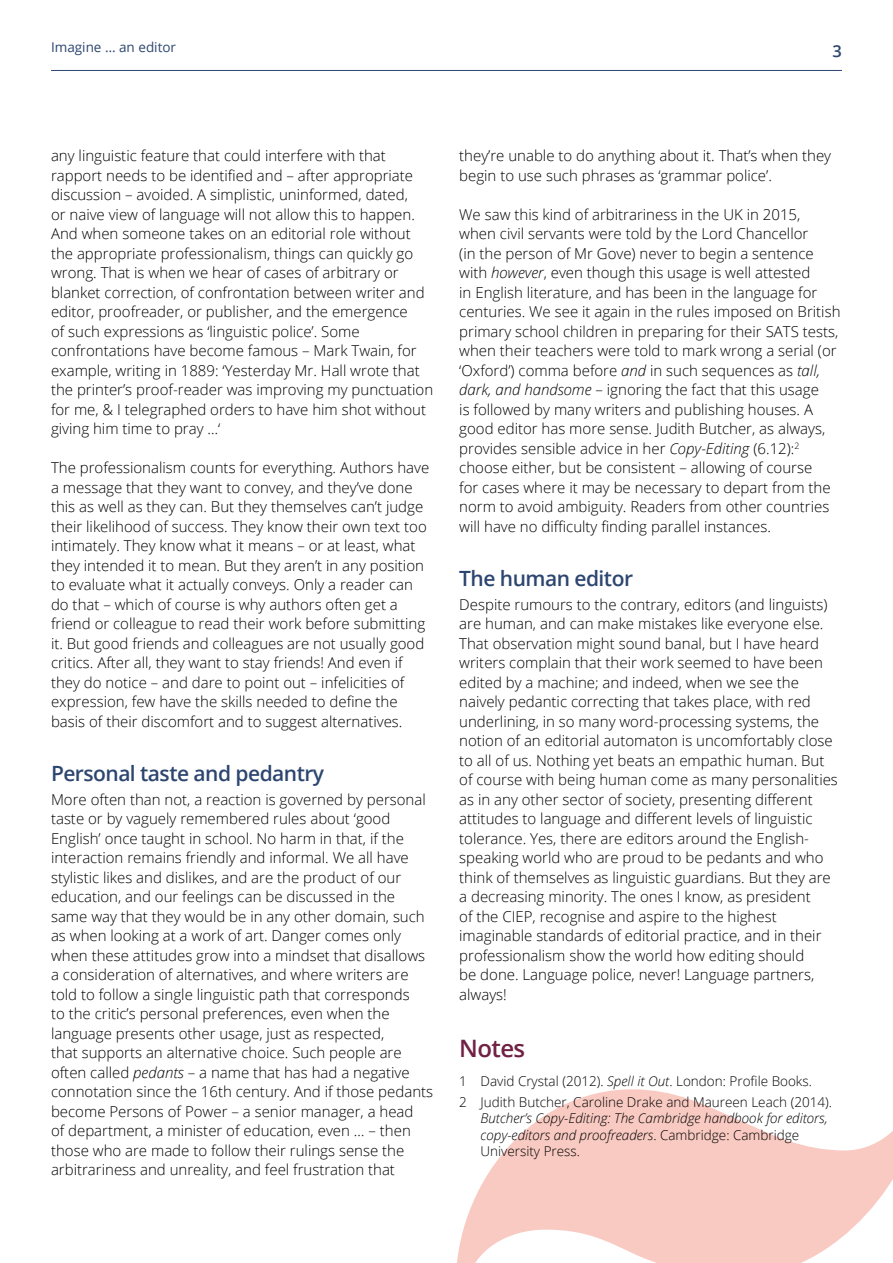
<style>
.page{position:relative;width:893px;height:1263px;background:#fff}
.page>*{position:absolute;margin:0;border:0;box-sizing:border-box;transform-origin:0 0}
.t1{font:600 24px "Open Sans";letter-spacing:-.025em;color:#712145}
.t2{font:600 21px "Open Sans";letter-spacing:-.025em;color:#2d4670}
.t3{font:600 16.5px "Open Sans";color:#2d4670}
.t4{font:300 15px/19.5px "Open Sans";color:#000}
.t5{font:italic 300 13.5px/16.5px "Open Sans";color:#000}
.t6{font:300 13.5px/20.7px "Open Sans";color:#000}
.t7{font:13.5px "Open Sans";color:#2d4670}
.s1{font-style:italic}
.s2{font-style:normal}
</style>
<div class="page">
<svg style="left:457px;top:1089px;width:436px;height:174px;fill:#f9cac2"></svg>
<hr style="left:51px;top:70px;width:791px;height:1px;background:#2d4670">
<p class="t7" style="left:51px;top:37px;width:127px">Imagine … an editor</p>
<p class="t3" style="left:832px;top:40px;width:11px">3</p>
<p class="t4" style="left:51px;top:146px;width:384px">any linguistic feature that could interfere with that rapport needs to be identified and – after appropriate discussion – avoided. A simplistic, uninformed, dated,<br>or naive view of language will not allow this to happen.<br>And when someone takes on an editorial role without the appropriate professionalism, things can quickly go wrong. That is when we hear of cases of arbitrary or blanket correction, of confrontation between writer and editor, proofreader, or publisher, and the emergence<br>of such expressions as ‘linguistic police’. Some confrontations have become famous – Mark Twain, for example, writing in 1889: ‘Yesterday Mr. Hall wrote that the printer’s proof-reader was improving my punctuation for me, &amp; I telegraphed orders to have him shot without giving him time to pray …‘</p>
<p class="t4" style="left:51px;top:458px;width:380px">The professionalism counts for everything. Authors have a message that they want to convey, and they’ve done this as well as they can. But they themselves can’t judge their likelihood of success. They know their own text too intimately. They know what it means – or at least, what they intended it to mean. But they aren’t in any position to evaluate what it actually conveys. Only a reader can do that – which of course is why authors often get a friend or colleague to read their work before submitting it. But good friends and colleagues are not usually good critics. After all, they want to stay friends! And even if they do notice – and dare to point out – infelicities of expression, few have the skills needed to define the basis of their discomfort and to suggest alternatives.</p>
<h2 class="t2" style="left:51px;top:759px;width:275px">Personal taste and pedantry</h2>
<p class="t4" style="left:51px;top:789px;width:384px">More often than not, a reaction is governed by personal taste or by vaguely remembered rules about ‘good English’ once taught in school. No harm in that, if the interaction remains friendly and informal. We all have stylistic likes and dislikes, and are the product of our education, and our feelings can be discussed in the same way that they would be in any other domain, such as when looking at a work of art. Danger comes only when these attitudes grow into a mindset that disallows a consideration of alternatives, and where writers are told to follow a single linguistic path that corresponds<br>to the critic’s personal preferences, even when the language presents other usage, just as respected,<br>that supports an alternative choice. Such people are often called <span class="s1">pedants</span> – a name that has had a negative connotation since the 16th century. And if those pedants become Persons of Power – a senior manager, a head<br>of department, a minister of education, even … – then those who are made to follow their rulings sense the arbitrariness and unreality, and feel frustration that</p>
<p class="t4" style="left:459px;top:146px;width:373px">they’re unable to do anything about it. That’s when they begin to use such phrases as ‘grammar police’.</p>
<p class="t4" style="left:459px;top:204px;width:383px">We saw this kind of arbitrariness in the UK in 2015, when civil servants were told by the Lord Chancellor<br>(in the person of Mr Gove) never to begin a sentence with <span class="s1">however</span>, even though this usage is well attested<br>in English literature, and has been in the language for centuries. We see it again in the rules imposed on British primary school children in preparing for their SATS tests, when their teachers were told to mark wrong a serial (or ‘Oxford’) comma before <span class="s1">and</span> in such sequences as <span class="s1">tall, dark, and handsome</span> – ignoring the fact that this usage<br>is followed by many writers and publishing houses. A good editor has more sense. Judith Butcher, as always, provides sensible advice in her <span class="s1">Copy-Editing</span> (6.12):<sup>2 </sup>choose either, but be consistent – allowing of course<br>for cases where it may be necessary to depart from the norm to avoid ambiguity. Readers from other countries will have no difficulty finding parallel instances.</p>
<h2 class="t2" style="left:459px;top:564px;width:175px">The human editor</h2>
<p class="t4" style="left:459px;top:594px;width:380px">Despite rumours to the contrary, editors (and linguists) are human, and can make mistakes like everyone else.<br>That observation might sound banal, but I have heard writers complain that their work seemed to have been edited by a machine; and indeed, when we see the naively pedantic correcting that takes place, with red underlining, in so many word-processing systems, the notion of an editorial automaton is uncomfortably close to all of us. Nothing yet beats an empathic human. But of course with being human come as many personalities as in any other sector of society, presenting different attitudes to language and different levels of linguistic tolerance. Yes, there are editors around the English&shy;speaking world who are proud to be pedants and who think of themselves as linguistic guardians. But they are a decreasing minority. The ones I know, as president<br>of the CIEP, recognise and aspire to the highest imaginable standards of editorial practice, and in their professionalism show the world how editing should<br>be done. Language police, never! Language partners, always!</p>
<h1 class="t1" style="left:459px;top:1031px;width:67px">Notes</h1>
<p class="t6" style="left:459px;top:1070px;width:374px">1 David Crystal (2012). <span class="s1">Spell it Out</span>. London: Profile Books.<br>2 Judith Butcher, Caroline Drake and Maureen Leach (2014).</p>
<p class="t5" style="left:480px;top:1109px;width:349px">Butcher’s Copy-Editing: The Cambridge handbook for editors, copy-editors and proofreaders<span class="s2">. Cambridge: Cambridge<br>University Press.</span></p>
</div>
